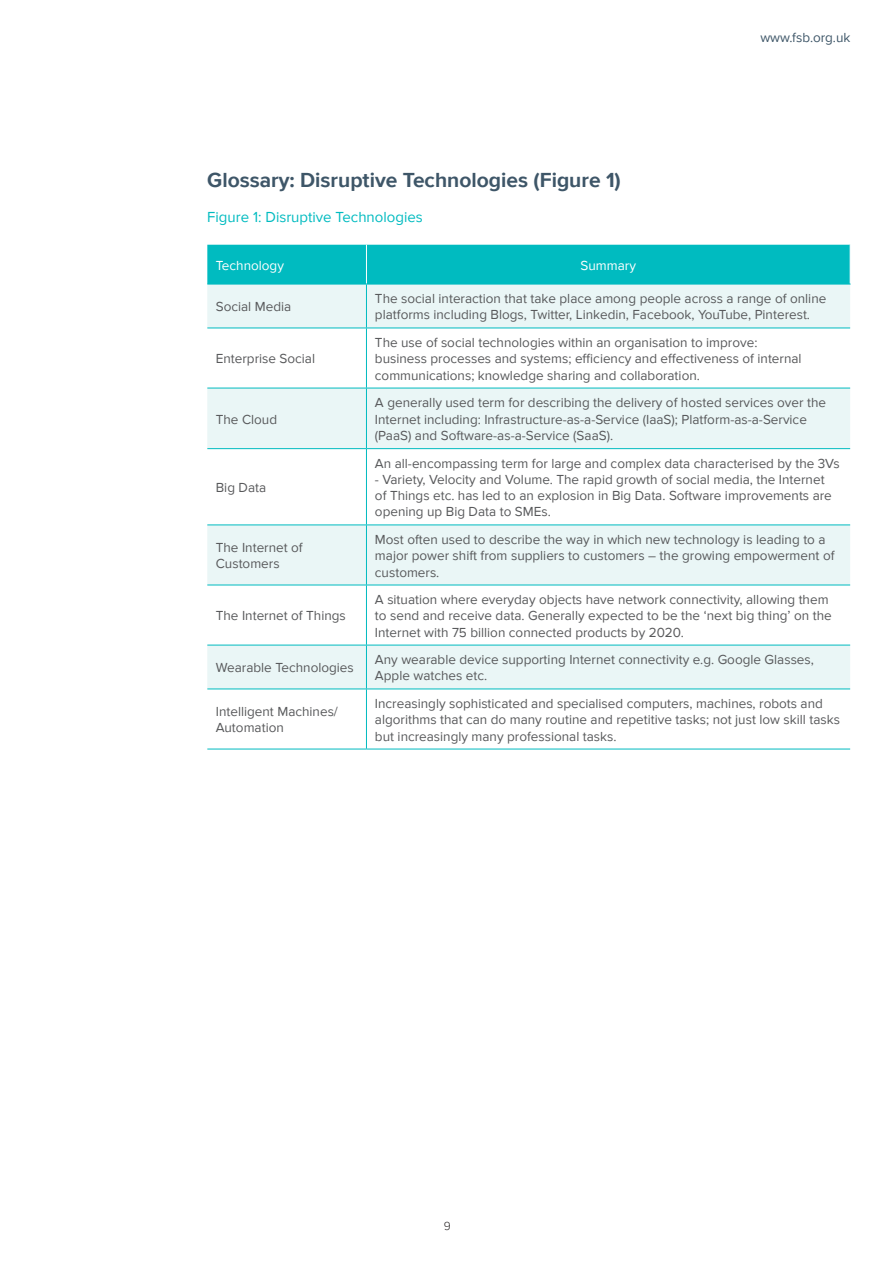
<style>
.page{position:relative;width:893px;height:1263px;background:#fff}
.page>*{position:absolute;margin:0;border:0;box-sizing:border-box;transform-origin:0 0}
.t1{font:700 21px "Proxima Nova";color:#3e5668}
.t2{font:15px "Proxima Nova";color:#00bbc0}
.t3{font:13.5px/16.2px "Proxima Nova";color:#58595b}
.t4{font:13.5px "Proxima Nova";color:#fff}
.t5{font:13.5px "Proxima Nova";color:#3e5668}
.t6{font:300 12px "Proxima Nova";color:#231f20}
</style>
<div class="page">
<div style="left:207px;top:245px;width:643px;height:39px;background:#00bbc0"></div>
<svg style="left:207px;top:285px;width:643px;height:403px;fill:#eaf6f6"></svg>
<hr style="left:366px;top:245px;width:1px;height:39px;background:#fff">
<hr style="left:207px;top:284px;width:159px;height:1px;background:#00bbc0">
<hr style="left:366px;top:284px;width:1px;height:44px;background:#00bbc0">
<hr style="left:366px;top:284px;width:484px;height:1px;background:#00bbc0">
<hr style="left:207px;top:328px;width:159px;height:1px;background:#00bbc0">
<hr style="left:366px;top:328px;width:1px;height:60px;background:#00bbc0">
<hr style="left:366px;top:328px;width:484px;height:1px;background:#00bbc0">
<hr style="left:207px;top:388px;width:159px;height:1px;background:#00bbc0">
<hr style="left:366px;top:388px;width:1px;height:60px;background:#00bbc0">
<hr style="left:366px;top:388px;width:484px;height:1px;background:#00bbc0">
<hr style="left:207px;top:448px;width:159px;height:1px;background:#00bbc0">
<hr style="left:366px;top:449px;width:1px;height:75px;background:#00bbc0">
<hr style="left:366px;top:448px;width:484px;height:1px;background:#00bbc0">
<hr style="left:207px;top:524px;width:159px;height:1px;background:#00bbc0">
<hr style="left:366px;top:525px;width:1px;height:60px;background:#00bbc0">
<hr style="left:366px;top:524px;width:484px;height:1px;background:#00bbc0">
<hr style="left:207px;top:585px;width:159px;height:1px;background:#00bbc0">
<hr style="left:207px;top:645px;width:159px;height:1px;background:#00bbc0">
<hr style="left:207px;top:688px;width:159px;height:1px;background:#00bbc0">
<hr style="left:207px;top:749px;width:159px;height:1px;background:#00bbc0">
<hr style="left:366px;top:585px;width:1px;height:60px;background:#00bbc0">
<hr style="left:366px;top:645px;width:1px;height:43px;background:#00bbc0">
<hr style="left:366px;top:689px;width:1px;height:60px;background:#00bbc0">
<hr style="left:366px;top:585px;width:484px;height:1px;background:#00bbc0">
<hr style="left:366px;top:645px;width:484px;height:1px;background:#00bbc0">
<hr style="left:366px;top:688px;width:484px;height:1px;background:#00bbc0">
<hr style="left:366px;top:749px;width:484px;height:1px;background:#00bbc0">
<p class="t5" style="left:760px;top:30px;width:92px">www.fsb.org.uk</p>
<h1 class="t1" style="left:207px;top:168px;width:415px">Glossary: Disruptive Technologies (Figure 1)</h1>
<p class="t2" style="left:207px;top:208px;width:217px">Figure 1: Disruptive Technologies</p>
<p class="t4" style="left:216px;top:257px;width:70px">Technology</p>
<p class="t4" style="left:581px;top:257px;width:57px">Summary</p>
<p class="t3" style="left:216px;top:299px;width:77px">Social Media</p>
<p class="t3" style="left:375px;top:291px;width:453px">The social interaction that take place among people across a range of online platforms including Blogs, Twitter, Linkedin, Facebook, YouTube, Pinterest.</p>
<p class="t3" style="left:216px;top:351px;width:101px">Enterprise Social</p>
<p class="t3" style="left:375px;top:335px;width:428px">The use of social technologies within an organisation to improve: business processes and systems; efficiency and effectiveness of internal communications; knowledge sharing and collaboration.</p>
<p class="t3" style="left:216px;top:412px;width:63px">The Cloud</p>
<p class="t3" style="left:216px;top:480px;width:52px">Big Data</p>
<p class="t3" style="left:375px;top:395px;width:453px">A generally used term for describing the delivery of hosted services over the<br>Internet including: Infrastructure-as-a-Service (IaaS); Platform-as-a-Service (PaaS) and Software-as-a-Service (SaaS).</p>
<p class="t3" style="left:375px;top:456px;width:466px">An all-encompassing term for large and complex data characterised by the 3Vs</p>
<p class="t3" style="left:375px;top:472px;width:458px">- Variety, Velocity and Volume. The rapid growth of social media, the Internet of Things etc. has led to an explosion in Big Data. Software improvements are opening up Big Data to SMEs.</p>
<p class="t3" style="left:216px;top:540px;width:88px">The Internet of<br>Customers</p>
<p class="t3" style="left:375px;top:532px;width:461px">Most often used to describe the way in which new technology is leading to a major power shift from suppliers to customers – the growing empowerment of customers.</p>
<p class="t3" style="left:216px;top:608px;width:132px">The Internet of Things</p>
<p class="t3" style="left:375px;top:592px;width:458px">A situation where everyday objects have network connectivity, allowing them to send and receive data. Generally expected to be the ‘next big thing’ on the<br>Internet with 75 billion connected products by 2020.</p>
<p class="t3" style="left:216px;top:660px;width:140px">Wearable Technologies</p>
<p class="t3" style="left:375px;top:652px;width:440px">Any wearable device supporting Internet connectivity e.g. Google Glasses,<br>Apple watches etc.</p>
<p class="t3" style="left:216px;top:704px;width:124px">Intelligent Machines/<br>Automation</p>
<p class="t3" style="left:375px;top:696px;width:467px">Increasingly sophisticated and specialised computers, machines, robots and algorithms that can do many routine and repetitive tasks; not just low skill tasks but increasingly many professional tasks.</p>
<p class="t6" style="left:444px;top:1219px;width:9px">9</p>
</div>
